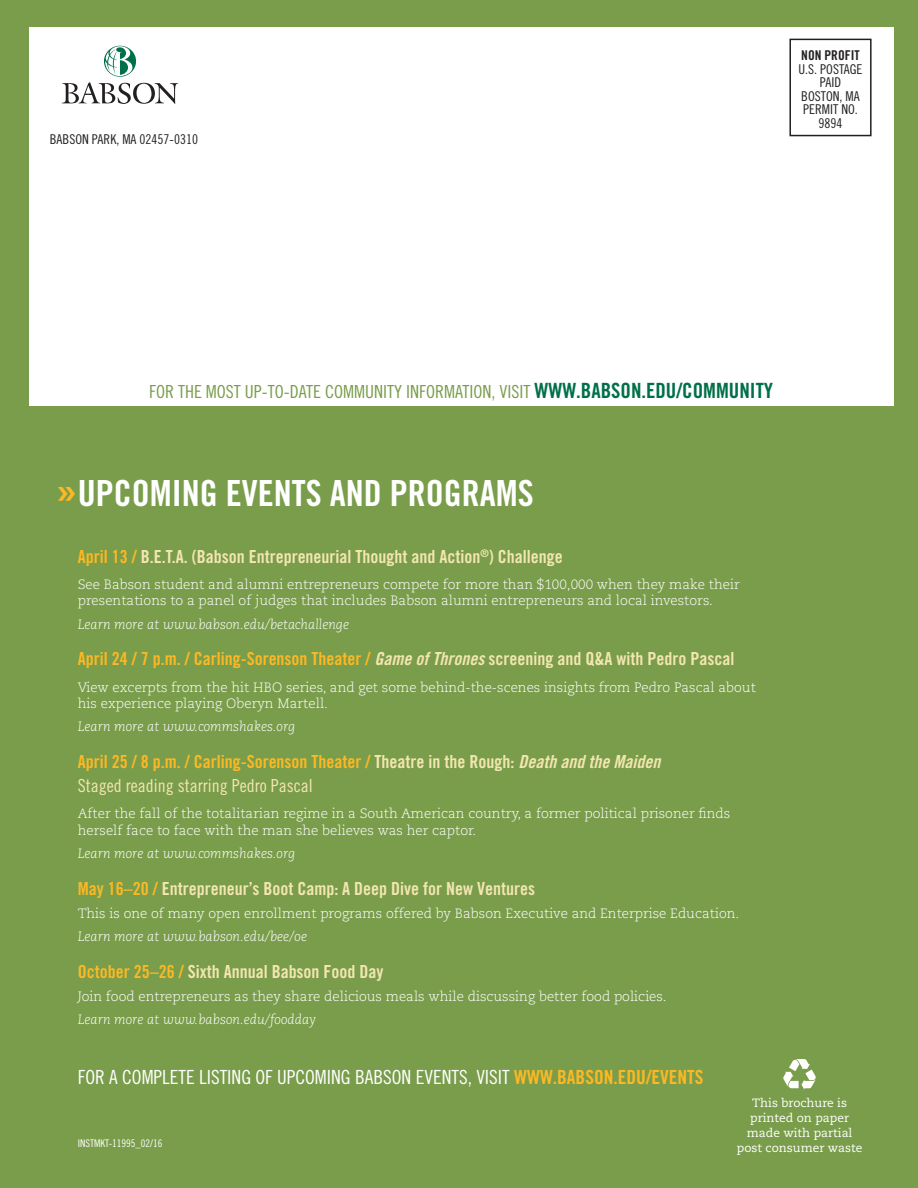
<style>
.page{position:relative;width:918px;height:1188px;background:#799d4a}
.page>*{position:absolute;margin:0;border:0;box-sizing:border-box;transform-origin:0 0}
.t1{font:36px "Trade Gothic Bold Cond Twenty";color:#fff}
.t2{font:19.5px "Trade Gothic Cond Eighteen";color:#fff}
.t3{font:18px "Trade Gothic Bold Cond Twenty";color:#f3e6b1}
.t4{font:18px "Trade Gothic Bold Cond Twenty";color:#fcb825}
.t5{font:18px "Trade Gothic Cond Eighteen";color:#799d4a}
.t6{font:18px "Trade Gothic Cond Eighteen";color:#f3e6b1}
.t7{font:300 13.5px/16.5px "Caecilia";color:#fff}
.t8{font:italic 300 13.5px "Caecilia";color:#fff}
.t9{font:13.5px/13.5px "Trade Gothic Cond Eighteen";color:#231f20;text-align:center}
.t10{font:13.5px "Trade Gothic Bold Cond Twenty";color:#231f20}
.t11{font:12px/15px "Caecilia";color:#fff;text-align:center}
.t12{font:10.5px "Trade Gothic Cond Eighteen";color:#fff}
.s1{font-family:"Trade Gothic Bold Cond Twenty";font-size:21px;color:#007049}
.s2{font-size:45px;color:#fcb825}
.s3{color:#fcb825}
.s4{font-family:"Trade Gothic Bold Cond Twenty Obl";color:#f3e6b1}
.s5{color:#f3e6b1}
.s6{font-family:"Trade Gothic Bold Cond Twenty";color:#fcb825}
</style>
<div class="page">
<div style="left:29px;top:28px;width:864px;height:378px;background:#fff"></div>
<div style="left:789px;top:39px;width:83px;height:97px;border:2px solid #231f20"></div>
<svg style="left:62px;top:46px;width:116px;height:58px"></svg>
<svg style="left:783px;top:1059px;width:33px;height:31px"></svg>
<p class="t9" style="left:50px;top:132px;width:150px">BABSON PARK, MA 02457-0310</p>
<p class="t10" style="left:801px;top:47px;width:60px">NON PROFIT</p>
<p class="t9" style="left:799px;top:62px;width:65px">U.S. POSTAGE<br>PAID<br>BOSTON, MA<br>PERMIT NO.<br>9894</p>
<h3 class="t5" style="left:149px;top:380px;width:626px">FOR THE MOST UP-TO-DATE COMMUNITY INFORMATION, VISIT <span class="s1">WWW.BABSON.EDU/COMMUNITY</span></h3>
<h1 class="t1" style="left:55px;top:471px;width:480px"><span class="s2">»</span>UPCOMING EVENTS AND PROGRAMS</h1>
<h3 class="t3" style="left:78px;top:545px;width:487px"><span class="s3">April 13 /</span> B.E.T.A. (Babson Entrepreneurial Thought and Action<sup>®</sup>) Challenge</h3>
<p class="t7" style="left:78px;top:576px;width:663px">See Babson student and alumni entrepreneurs compete for more than $100,000 when they make their presentations to a panel of judges that includes Babson alumni entrepreneurs and local investors.</p>
<p class="t8" style="left:78px;top:616px;width:273px">Learn more at www.babson.edu/betachallenge</p>
<h3 class="t4" style="left:78px;top:648px;width:658px">April 24 / 7 p.m. / Carling-Sorenson Theater / <span class="s4">Game of Thrones</span> <span class="s5">screening and Q&amp;A with Pedro Pascal</span></h3>
<p class="t7" style="left:78px;top:679px;width:680px">View excerpts from the hit HBO series, and get some behind-the-scenes insights from Pedro Pascal about his experience playing Oberyn Martell.</p>
<p class="t8" style="left:78px;top:719px;width:219px">Learn more at www.commshakes.org</p>
<h3 class="t4" style="left:78px;top:751px;width:584px">April 25 / 8 p.m. / Carling-Sorenson Theater / <span class="s5">Theatre in the Rough:</span> <span class="s4">Death and the Maiden</span></h3>
<h3 class="t6" style="left:78px;top:775px;width:236px">Staged reading starring Pedro Pascal</h3>
<p class="t7" style="left:78px;top:806px;width:654px">After the fall of the totalitarian regime in a South American country, a former political prisoner finds herself face to face with the man she believes was her captor.</p>
<p class="t8" style="left:78px;top:846px;width:219px">Learn more at www.commshakes.org</p>
<h3 class="t3" style="left:78px;top:877px;width:459px"><span class="s3">May 16–20 /</span> Entrepreneur’s Boot Camp: A Deep Dive for New Ventures</h3>
<p class="t7" style="left:78px;top:905px;width:663px">This is one of many open enrollment programs offered by Babson Executive and Enterprise Education.</p>
<p class="t8" style="left:78px;top:929px;width:231px">Learn more at www.babson.edu/bee/oe</p>
<h3 class="t3" style="left:78px;top:961px;width:307px"><span class="s3">October 25–26 /</span> Sixth Annual Babson Food Day</h3>
<p class="t7" style="left:78px;top:989px;width:590px">Join food entrepreneurs as they share delicious meals while discussing better food policies.</p>
<p class="t8" style="left:78px;top:1012px;width:240px">Learn more at www.babson.edu/foodday</p>
<h2 class="t2" style="left:78px;top:1066px;width:627px">FOR A COMPLETE LISTING OF UPCOMING BABSON EVENTS, VISIT <span class="s6">WWW.BABSON.EDU/EVENTS</span></h2>
<p class="t12" style="left:78px;top:1137px;width:86px">INSTMKT-11995_02/16</p>
<p class="t11" style="left:737px;top:1095px;width:127px">This brochure is printed on paper made with partial post consumer waste</p>
</div>
